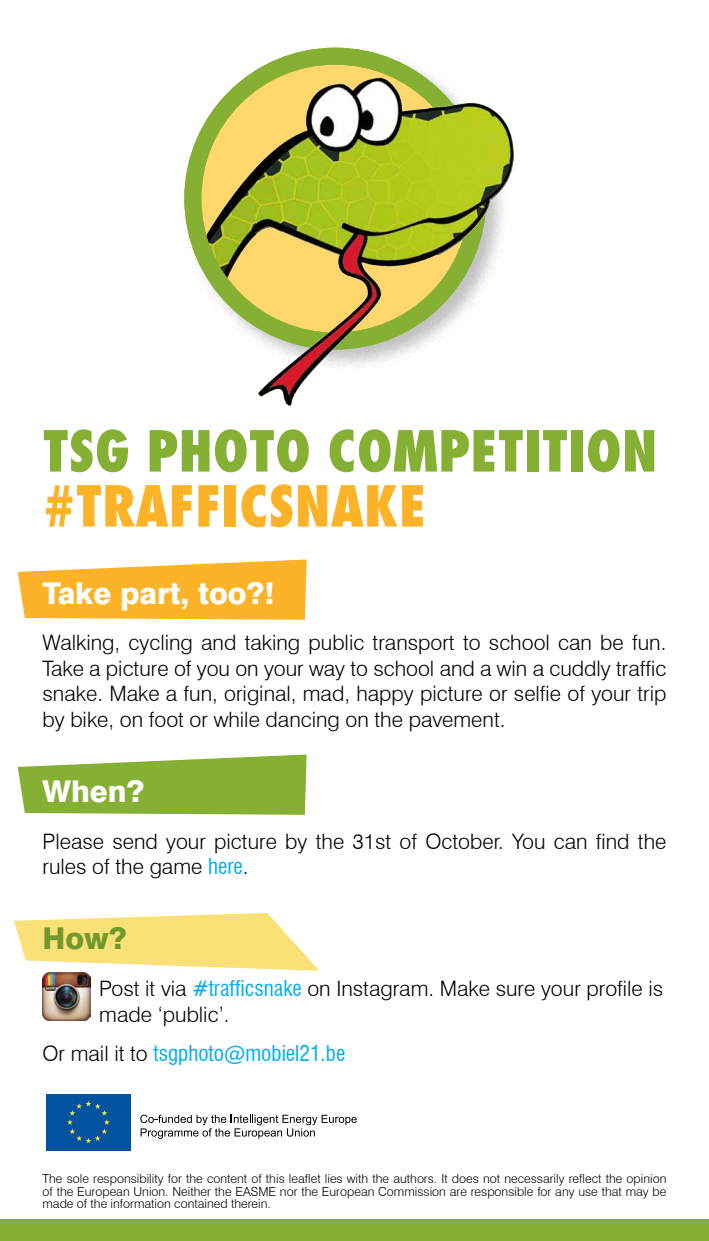
<style>
.page{position:relative;width:709px;height:1241px;background:#fff}
.page>*{position:absolute;margin:0;border:0;box-sizing:border-box;transform-origin:0 0}
.t1{font:800 condensed 55px "Futura Std";color:#85b034}
.t2{font:800 condensed 55px "Futura Std";color:#fcb328}
.t3{font:800 30px "Swiss 721 BT";color:#fff}
.t4{font:800 30px "Swiss 721 BT";color:#70982b}
.t5{font:300 21.25px/25.5px "Swiss 721 BT";color:#000}
.t6{font:condensed 21.25px "Swiss 721 BT";color:#00aeef}
.t7{font:300 12.5px/12.5px "Swiss 721 BT";color:#000;text-align:justify}
.s1{font-weight:400;font-stretch:condensed;color:#00aeef}
.s2{font-weight:300;font-stretch:normal;color:#000}
</style>
<div class="page">
<div style="left:181px;top:44px;width:329px;height:329px;background:#000;opacity:.25"></div>
<img style="left:196px;top:44px;width:233px;height:210px">
<img style="left:207px;top:44px;width:48px;height:235px">
<div style="left:184px;top:48px;width:302px;height:301px;border:17px solid #85b034;border-radius:50%"></div>
<img style="left:429px;top:44px;width:86px;height:227px">
<img style="left:255px;top:208px;width:237px;height:198px">
<svg style="left:18px;top:559px;width:288px;height:60px;background:#fcbc44"></svg>
<svg style="left:14px;top:913px;width:305px;height:57px"></svg>
<img style="left:43px;top:972px;width:47px;height:47px">
<div style="left:0;top:1219px;width:709px;height:21px;background:#85b034"></div>
<svg style="left:18px;top:754px;width:288px;height:60px;background:#94ba4e"></svg>
<div style="left:46px;top:1093px;width:85px;height:57px;background:#00539f"></div>
<svg style="left:67px;top:1101px;width:43px;height:42px"></svg>
<svg style="left:140px;top:1114px;width:217px;height:24px"></svg>
<h1 class="t1" style="left:43px;top:416px;width:616px">TSG PHOTO COMPETITION</h1>
<h1 class="t2" style="left:43px;top:471px;width:385px">#TRAFFICSNAKE</h1>
<h2 class="t3" style="left:43px;top:574px;width:234px">Take part, too?!</h2>
<p class="t5" style="left:43px;top:629px;width:625px;text-align:justify">Walking, cycling and taking public transport to school can be fun.<br>Take a picture of you on your way to school and a win a cuddly traffic snake. Make a fun, original, mad, happy picture or selfie of your trip by bike, on foot or while dancing on the pavement.</p>
<h2 class="t3" style="left:43px;top:773px;width:103px">When?</h2>
<p class="t5" style="left:43px;top:828px;width:625px">Please send your picture by the 31st of October. You can find the rules of the game <span class="s1">here</span>.</p>
<h2 class="t4" style="left:43px;top:920px;width:86px">How?</h2>
<p class="t5" style="left:99px;top:975px;width:565px">Post it via <span class="s1">#trafficsnake</span> on Instagram. Make sure your profile is made ‘public’.</p>
<p class="t6" style="left:43px;top:1040px;width:304px"><span class="s2">Or mail it to</span> tsgphoto@mobiel21.be</p>
<p class="t7" style="left:43px;top:1172px;width:625px">The sole responsibility for the content of this leaflet lies with the authors. It does not necessarily reflect the opinion of the European Union. Neither the EASME nor the European Commission are responsible for any use that may be made of the information contained therein.</p>
</div>
